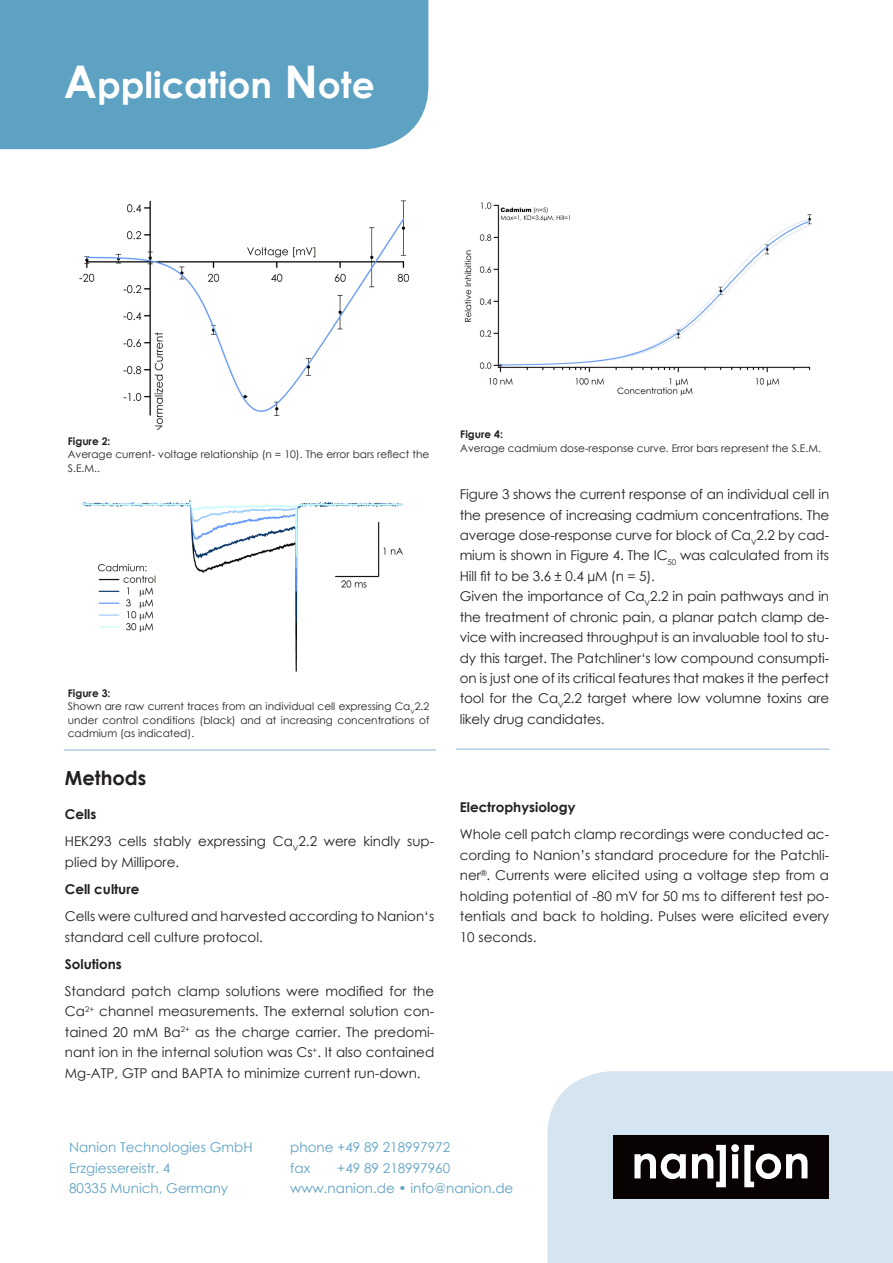
<style>
.page{position:relative;width:893px;height:1263px;background:#fff}
.page>*{position:absolute;margin:0;border:0;box-sizing:border-box;transform-origin:0 0}
.t1{font:700 36px "Century Gothic";color:#fff}
.t2{font:700 19.5px "Century Gothic";color:#231f20}
.t3{font:13.5px/20.4px "Century Gothic";color:#231f20;text-align:justify}
.t4{font:13.5px "Century Gothic";color:#5da1c3}
.t5{font:700 13.5px "Century Gothic";color:#231f20}
.t6{font:10.5px/13.6px "Century Gothic";color:#231f20}
.t7{font:700 10.5px "Century Gothic";color:#231f20}
.s1{font-size:45px}
.s2{font-weight:700}
</style>
<div class="page">
<div style="left:547px;top:1071px;width:346px;height:192px;background:#d4e4f1"></div>
<div style="left:613px;top:1135px;width:216px;height:64px;background:#080302"></div>
<svg style="left:634px;top:1153px;width:52px;height:26px"></svg>
<svg style="left:692px;top:1144px;width:115px;height:43px"></svg>
<div style="left:0;top:0;width:428px;height:149px;background:#5da1c3"></div>
<hr style="left:64px;top:749px;width:372px;height:2px;background:#aecde2">
<hr style="left:456px;top:748px;width:373px;height:2px;background:#aecde2">
<img style="left:79px;top:200px;width:331px;height:229px">
<img style="left:82px;top:500px;width:321px;height:172px">
<img style="left:464px;top:202px;width:348px;height:194px">
<p class="t1" style="left:64px;top:57px;width:313px"><span class="s1">A</span>pplication <span class="s1">N</span>ote</p>
<p class="t7" style="left:68px;top:433px;width:44px">Figure 2:</p>
<p class="t6" style="left:68px;top:448px;width:363px">Average current- voltage relationship (n = 10). The error bars reflect the<br>S.E.M..</p>
<p class="t7" style="left:68px;top:685px;width:44px">Figure 3:</p>
<p class="t6" style="left:68px;top:699px;width:363px;text-align:justify">Shown are raw current traces from an individual cell expressing Ca<sub>V</sub>2.2 under control conditions (black) and at increasing concentrations of cadmium (as indicated).</p>
<p class="t2" style="left:65px;top:763px;width:83px">Methods</p>
<p class="t5" style="left:65px;top:804px;width:33px">Cells</p>
<p class="t3" style="left:65px;top:831px;width:371px">HEK293 cells stably expressing Ca<sub>V</sub>2.2 were kindly sup&shy;plied by Millipore.</p>
<p class="t5" style="left:65px;top:879px;width:76px">Cell culture</p>
<p class="t3" style="left:65px;top:906px;width:371px">Cells were cultured and harvested according to Nanion‘s standard cell culture protocol.</p>
<p class="t5" style="left:65px;top:953px;width:58px">Solutions</p>
<p class="t3" style="left:65px;top:981px;width:371px">Standard patch clamp solutions were modified for the Ca<sup>2+</sup> channel measurements. The external solution con&shy;tained 20 mM Ba<sup>2+</sup> as the charge carrier. The predomi&shy;nant ion in the internal solution was Cs<sup>+</sup>. It also contained Mg-ATP, GTP and BAPTA to minimize current run-down.</p>
<p class="t7" style="left:460px;top:426px;width:44px">Figure 4:</p>
<p class="t6" style="left:460px;top:441px;width:362px">Average cadmium dose-response curve. Error bars represent the S.E.M.</p>
<p class="t3" style="left:460px;top:484px;width:371px">Figure 3 shows the current response of an individual cell in the presence of increasing cadmium concentrations. The average dose-response curve for block of Ca<sub>V</sub>2.2 by cad&shy;mium is shown in Figure 4. The IC<sub>50</sub> was calculated from its Hill fit to be 3.6 ± 0.4 µM (n = 5).</p>
<p class="t3" style="left:460px;top:586px;width:371px">Given the importance of Ca<sub>V</sub>2.2 in pain pathways and in the treatment of chronic pain, a planar patch clamp de&shy;vice with increased throughput is an invaluable tool to stu&shy;dy this target. The Patchliner‘s low compound consumpti&shy;on is just one of its critical features that makes it the perfect tool for the Ca<sub>V</sub>2.2 target where low volumne toxins are likely drug candidates.</p>
<p class="t5" style="left:460px;top:797px;width:117px">Electrophysiology</p>
<p class="t3" style="left:460px;top:824px;width:371px">Whole cell patch clamp recordings were conducted ac&shy;cording to Nanion’s standard procedure for the Patchli&shy;ner<sup>®</sup>. Currents were elicited using a voltage step from a holding potential of -80 mV for 50 ms to different test po&shy;tentials and back to holding. Pulses were elicited every 10 seconds.</p>
<p class="t4" style="left:69px;top:1138px;width:185px">Nanion Technologies GmbH</p>
<p class="t4" style="left:69px;top:1158px;width:103px">Erzgiessereistr. 4</p>
<p class="t4" style="left:69px;top:1179px;width:161px">80335 Munich, Germany</p>
<p class="t4" style="left:290px;top:1138px;width:161px">phone +49 89 218997972</p>
<p class="t4" style="left:290px;top:1158px;width:21px">fax</p>
<p class="t4" style="left:337px;top:1158px;width:114px">+49 89 218997960</p>
<p class="t4" style="left:290px;top:1179px;width:225px">www.nanion.de <span class="s2">•</span> info@nanion.de</p>
</div>
